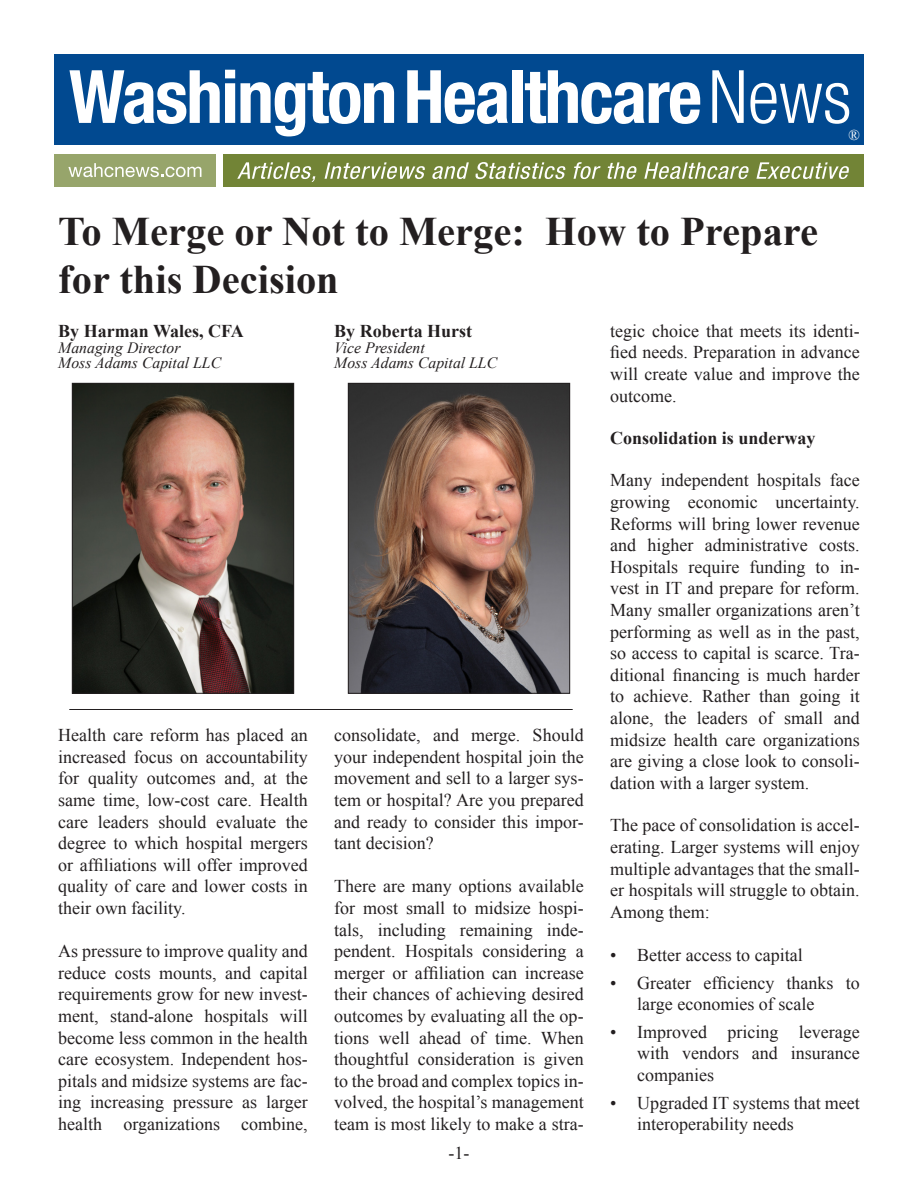
<style>
.page{position:relative;width:918px;height:1188px;background:#fff}
.page>*{position:absolute;margin:0;border:0;box-sizing:border-box;transform-origin:0 0}
.t1{font:700 40.5px/48.6px "Times New Roman";color:#231f20}
.t2{font:18px/21.6px "Times New Roman";color:#231f20;text-align:justify}
.t3{font:700 18px "Times New Roman";color:#231f20}
.t4{font:italic 15.75px "Times New Roman";color:#231f20}
.t5{font:15px "Times New Roman";color:#fff}
</style>
<div class="page">
<div style="left:54px;top:54px;width:810px;height:91px;background:#014990"></div>
<div style="left:54px;top:154px;width:162px;height:33px;background:#97a56b"></div>
<div style="left:224px;top:154px;width:640px;height:33px;background:#728436"></div>
<svg style="left:69px;top:70px;width:325px;height:66px"></svg>
<svg style="left:407px;top:70px;width:101px;height:54px"></svg>
<div style="left:512px;top:70px;width:11px;height:53px;background:#fff"></div>
<svg style="left:525px;top:70px;width:175px;height:54px"></svg>
<svg style="left:712px;top:70px;width:32px;height:53px"></svg>
<svg style="left:750px;top:83px;width:99px;height:41px"></svg>
<svg style="left:237px;top:162px;width:78px;height:20px"></svg>
<svg style="left:325px;top:162px;width:100px;height:17px"></svg>
<svg style="left:432px;top:162px;width:37px;height:17px"></svg>
<svg style="left:475px;top:162px;width:91px;height:17px"></svg>
<svg style="left:574px;top:162px;width:27px;height:17px"></svg>
<svg style="left:607px;top:162px;width:30px;height:17px"></svg>
<svg style="left:644px;top:162px;width:105px;height:17px"></svg>
<svg style="left:756px;top:162px;width:93px;height:17px"></svg>
<svg style="left:68px;top:163px;width:133px;height:14px"></svg>
<hr style="left:69px;top:709px;width:504px;height:1px;background:#231f20">
<img style="left:350px;top:385px;width:218px;height:306px">
<div style="left:348px;top:383px;width:222px;height:310px;border:1px solid #231f20"></div>
<img style="left:74px;top:385px;width:218px;height:306px">
<div style="left:72px;top:383px;width:222px;height:310px;border:1px solid #231f20"></div>
<p class="t1" style="left:58px;top:206px;width:761px">To Merge or Not to Merge: How to Prepare for this Decision</p>
<p class="t5" style="left:849px;top:125px;width:13px">®</p>
<p class="t3" style="left:58px;top:318px;width:187px">By Harman Wales, CFA</p>
<p class="t4" style="left:58px;top:336px;width:124px">Managing Director</p>
<p class="t4" style="left:58px;top:352px;width:164px">Moss Adams Capital LLC</p>
<p class="t3" style="left:334px;top:318px;width:139px">By Roberta Hurst</p>
<p class="t4" style="left:334px;top:336px;width:92px">Vice President</p>
<p class="t4" style="left:334px;top:352px;width:164px">Moss Adams Capital LLC</p>
<p class="t2" style="left:58px;top:724px;width:251px">Health care reform has placed an increased focus on accountability for quality outcomes and, at the same time, low-cost care. Health care leaders should evaluate the degree to which hospital mergers or affiliations will offer improved quality of care and lower costs in their own facility.</p>
<p class="t2" style="left:58px;top:940px;width:251px">As pressure to improve quality and reduce costs mounts, and capital requirements grow for new invest&shy;ment, stand-alone hospitals will become less common in the health care ecosystem. Independent hos&shy;pitals and midsize systems are fac&shy;ing increasing pressure as larger health organizations combine,</p>
<p class="t2" style="left:334px;top:724px;width:251px">consolidate, and merge. Should your independent hospital join the movement and sell to a larger sys&shy;tem or hospital? Are you prepared and ready to consider this impor&shy;tant decision?</p>
<p class="t2" style="left:334px;top:875px;width:251px">There are many options available for most small to midsize hospi&shy;tals, including remaining inde&shy;pendent. Hospitals considering a merger or affiliation can increase their chances of achieving desired outcomes by evaluating all the op&shy;tions well ahead of time. When thoughtful consideration is given to the broad and complex topics in&shy;volved, the hospital’s management team is most likely to make a stra-</p>
<p class="t2" style="left:449px;top:1142px;width:22px">-1-</p>
<p class="t2" style="left:610px;top:320px;width:251px">tegic choice that meets its identi&shy;fied needs. Preparation in advance will create value and improve the outcome.</p>
<p class="t3" style="left:610px;top:426px;width:207px">Consolidation is underway</p>
<p class="t2" style="left:610px;top:469px;width:251px">Many independent hospitals face growing economic uncertainty.<br>Reforms will bring lower revenue and higher administrative costs.<br>Hospitals require funding to in&shy;vest in IT and prepare for reform.<br>Many smaller organizations aren’t performing as well as in the past, so access to capital is scarce. Tra&shy;ditional financing is much harder to achieve. Rather than going it alone, the leaders of small and midsize health care organizations are giving a close look to consoli&shy;dation with a larger system.</p>
<p class="t2" style="left:610px;top:814px;width:251px">The pace of consolidation is accel&shy;erating. Larger systems will enjoy multiple advantages that the small&shy;er hospitals will struggle to obtain.<br>Among them:</p>
<p class="t2" style="left:610px;top:944px;width:194px">• Better access to capital</p>
<p class="t2" style="left:637px;top:971px;width:224px;text-indent:-27px">• Greater efficiency thanks to large economies of scale</p>
<p class="t2" style="left:637px;top:1021px;width:224px;text-indent:-27px">• Improved pricing leverage with vendors and insurance companies</p>
<p class="t2" style="left:637px;top:1091px;width:224px;text-indent:-27px">• Upgraded IT systems that meet interoperability needs</p>
</div>
